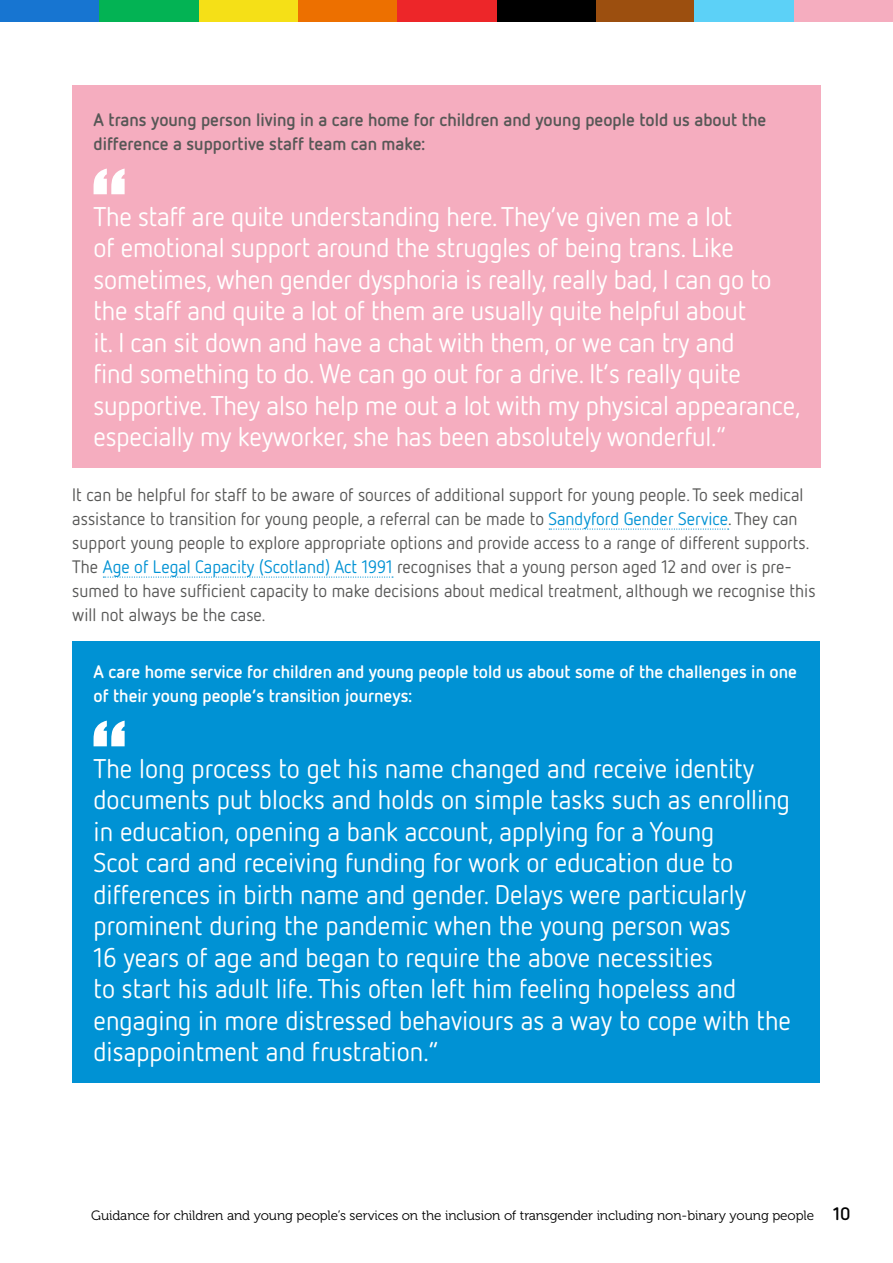
<style>
.page{position:relative;width:893px;height:1263px;background:#fff}
.page>*{position:absolute;margin:0;border:0;box-sizing:border-box;transform-origin:0 0}
.Pullquote{font:27px/31.5px "Netto OT";color:#fff}
.t1{font:18px/24px "Netto OT";color:#575756}
.Subheading_Netto_sm{font:700 18px/24px "Netto OT";color:#fff}
.Subheading_Netto_sm-2{font:700 18px/24px "Netto OT";color:#575756}
.t2{font:13.5px "Museo 300";letter-spacing:-.005em;color:#000}
.s1{color:#0092d4}
.s2{font-family:"Netto OT";font-weight:700;font-size:18px}
</style>
<div class="page">
<div style="left:298px;top:0;width:99px;height:21px;background:#ed7000"></div>
<div style="left:595px;top:0;width:99px;height:21px;background:#9c4f0f"></div>
<div style="left:0;top:0;width:99px;height:21px;background:#1775d1"></div>
<div style="left:496px;top:0;width:99px;height:21px;background:#000"></div>
<div style="left:794px;top:0;width:99px;height:21px;background:#f5adbf"></div>
<div style="left:198px;top:0;width:100px;height:21px;background:#f5e017"></div>
<div style="left:397px;top:0;width:99px;height:21px;background:#ed2629"></div>
<div style="left:694px;top:0;width:100px;height:21px;background:#5cd1f7"></div>
<div style="left:99px;top:0;width:99px;height:21px;background:#03b354"></div>
<svg style="left:549px;top:528px;width:180px;height:2px"></svg>
<svg style="left:103px;top:576px;width:290px;height:2px"></svg>
<div style="left:72px;top:85px;width:749px;height:383px;background:#f5adbf"></div>
<svg style="left:94px;top:169px;width:31px;height:25px"></svg>
<div style="left:72px;top:642px;width:748px;height:441px;background:#0092d4"></div>
<svg style="left:94px;top:721px;width:31px;height:25px"></svg>
<p class="Subheading_Netto_sm-2" style="left:94px;top:107px;width:674px">A trans young person living in a care home for children and young people told us about the difference a supportive staff team can make:</p>
<p class="Pullquote" style="left:94px;top:200px;width:708px">The staff are quite understanding here. They’ve given me a lot<br>of emotional support around the struggles of being trans. Like sometimes, when gender dysphoria is really, really bad, I can go to the staff and quite a lot of them are usually quite helpful about<br>it. I can sit down and have a chat with them, or we can try and<br>find something to do. We can go out for a drive. It’s really quite supportive. They also help me out a lot with my physical appearance, especially my keyworker, she has been absolutely wonderful.”</p>
<p class="t1" style="left:72px;top:482px;width:745px">It can be helpful for staff to be aware of sources of additional support for young people. To seek medical assistance to transition for young people, a referral can be made to <span class="s1">Sandyford Gender Service</span>. They can support young people to explore appropriate options and provide access to a range of different supports.<br>The <span class="s1">Age of Legal Capacity (Scotland) Act 1991</span> recognises that a young person aged 12 and over is pre&shy;sumed to have sufficient capacity to make decisions about medical treatment, although we recognise this will not always be the case.</p>
<p class="Subheading_Netto_sm" style="left:94px;top:659px;width:705px">A care home service for children and young people told us about some of the challenges in one of their young people’s transition journeys:</p>
<p class="Pullquote" style="left:94px;top:752px;width:699px">The long process to get his name changed and receive identity documents put blocks and holds on simple tasks such as enrolling in education, opening a bank account, applying for a Young<br>Scot card and receiving funding for work or education due to differences in birth name and gender. Delays were particularly prominent during the pandemic when the young person was<br>16 years of age and began to require the above necessities<br>to start his adult life. This often left him feeling hopeless and engaging in more distressed behaviours as a way to cope with the disappointment and frustration.”</p>
<p class="t2" style="left:91px;top:1208px;width:761px">Guidance for children and young people’s services on the inclusion of transgender including non-binary young people <span class="s2">10</span></p>
</div>
